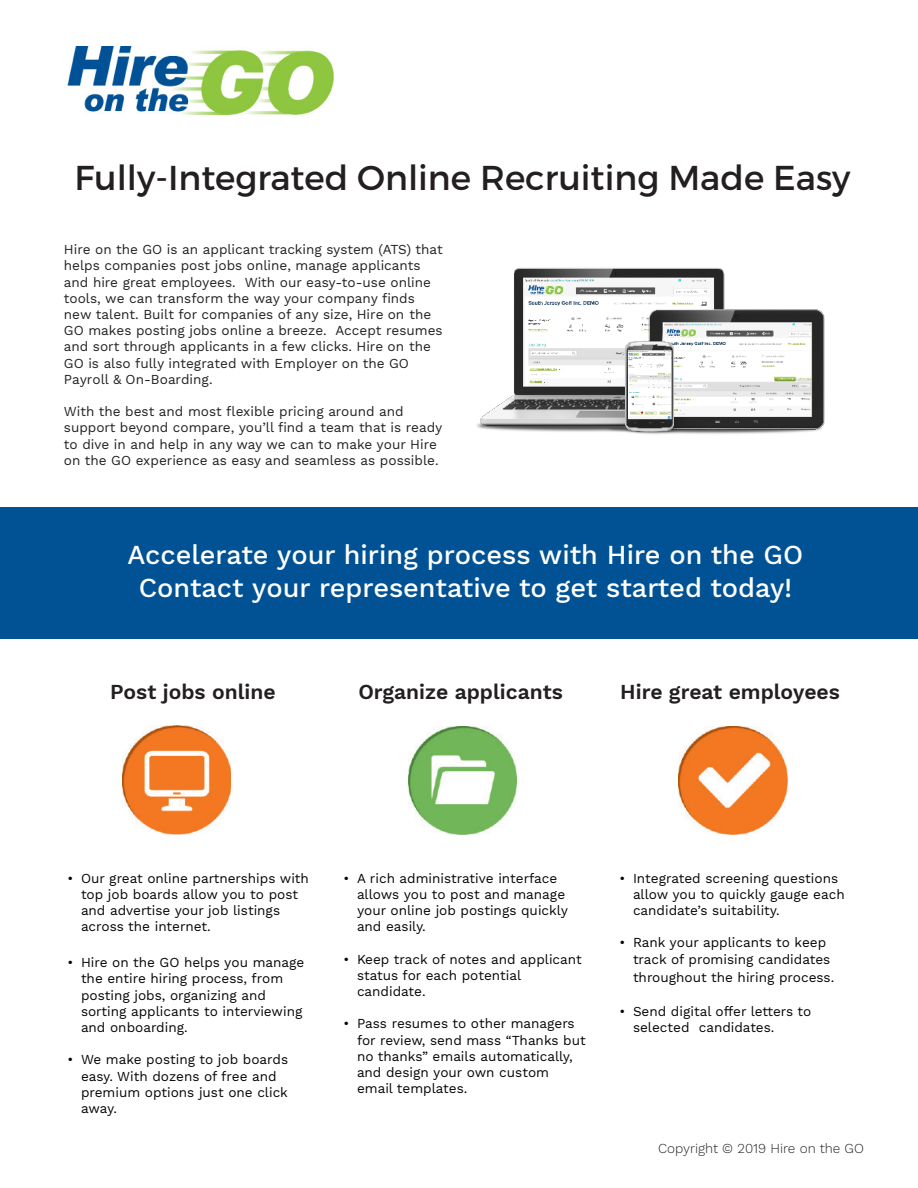
<style>
.page{position:relative;width:918px;height:1188px;background:#fff}
.page>*{position:absolute;margin:0;border:0;box-sizing:border-box;transform-origin:0 0}
.t1{font:34.5px "Montserrat";color:#231f20}
.t2{font:500 27px "Work Sans";color:#fff}
.t3{font:600 21px "Work Sans";color:#231f20}
.t4{font:13.5px/16.2px "Work Sans";color:#040503}
.t5{font:13.5px/16.2px "Work Sans";color:#231f20}
.t6{font:300 13.5px "Work Sans";color:#231f20}
</style>
<div class="page">
<img style="left:67px;top:46px;width:267px;height:68px">
<img style="left:679px;top:726px;width:109px;height:109px">
<img style="left:408px;top:726px;width:109px;height:109px">
<img style="left:122px;top:725px;width:109px;height:110px">
<div style="left:0;top:508px;width:918px;height:131px;background:#015294"></div>
<img style="left:477px;top:268px;width:348px;height:166px">
<p class="t1" style="left:74px;top:156px;width:778px">Fully-Integrated Online Recruiting Made Easy</p>
<p class="t5" style="left:64px;top:242px;width:380px">Hire on the GO is an applicant tracking system (ATS) that helps companies post jobs online, manage applicants and hire great employees. With our easy-to-use online tools, we can transform the way your company finds new talent. Built for companies of any size, Hire on the GO makes posting jobs online a breeze. Accept resumes and sort through applicants in a few clicks. Hire on the GO is also fully integrated with Employer on the GO Payroll &amp; On-Boarding.</p>
<p class="t5" style="left:64px;top:404px;width:380px">With the best and most flexible pricing around and support beyond compare, you’ll find a team that is ready to dive in and help in any way we can to make your Hire on the GO experience as easy and seamless as possible.</p>
<p class="t2" style="left:128px;top:539px;width:677px">Accelerate your hiring process with Hire on the GO</p>
<p class="t2" style="left:139px;top:572px;width:655px">Contact your representative to get started today!</p>
<p class="t3" style="left:110px;top:680px;width:167px">Post jobs online</p>
<p class="t3" style="left:358px;top:680px;width:206px">Organize applicants</p>
<p class="t3" style="left:620px;top:680px;width:221px">Hire great employees</p>
<p class="t4" style="left:81px;top:870px;width:229px;text-indent:-14px">• Our great online partnerships with top job boards allow you to post and advertise your job listings across the internet.</p>
<p class="t4" style="left:81px;top:955px;width:225px;text-indent:-14px">• Hire on the GO helps you manage the entire hiring process, from posting jobs, organizing and sorting applicants to interviewing and onboarding.</p>
<p class="t4" style="left:81px;top:1052px;width:209px;text-indent:-14px">• We make posting to job boards easy. With dozens of free and premium options just one click away.</p>
<p class="t4" style="left:357px;top:870px;width:212px;text-indent:-14px">• A rich administrative interface allows you to post and manage your online job postings quickly and easily.</p>
<p class="t4" style="left:357px;top:951px;width:226px;text-indent:-14px">• Keep track of notes and applicant status for each potential candidate.</p>
<p class="t4" style="left:357px;top:1016px;width:230px;text-indent:-14px">• Pass resumes to other managers for review, send mass “Thanks but no thanks” emails automatically, and design your own custom email templates.</p>
<p class="t4" style="left:633px;top:870px;width:213px;text-indent:-14px">• Integrated screening questions allow you to quickly gauge each candidate’s suitability.</p>
<p class="t4" style="left:633px;top:935px;width:199px;text-indent:-14px">• Rank your applicants to keep track of promising candidates</p>
<p class="t4" style="left:633px;top:969px;width:203px">throughout the hiring process.</p>
<p class="t4" style="left:633px;top:1004px;width:180px;text-indent:-14px">• Send digital offer letters to selected candidates.</p>
<p class="t6" style="left:658px;top:1140px;width:207px">Copyright © 2019 Hire on the GO</p>
</div>
